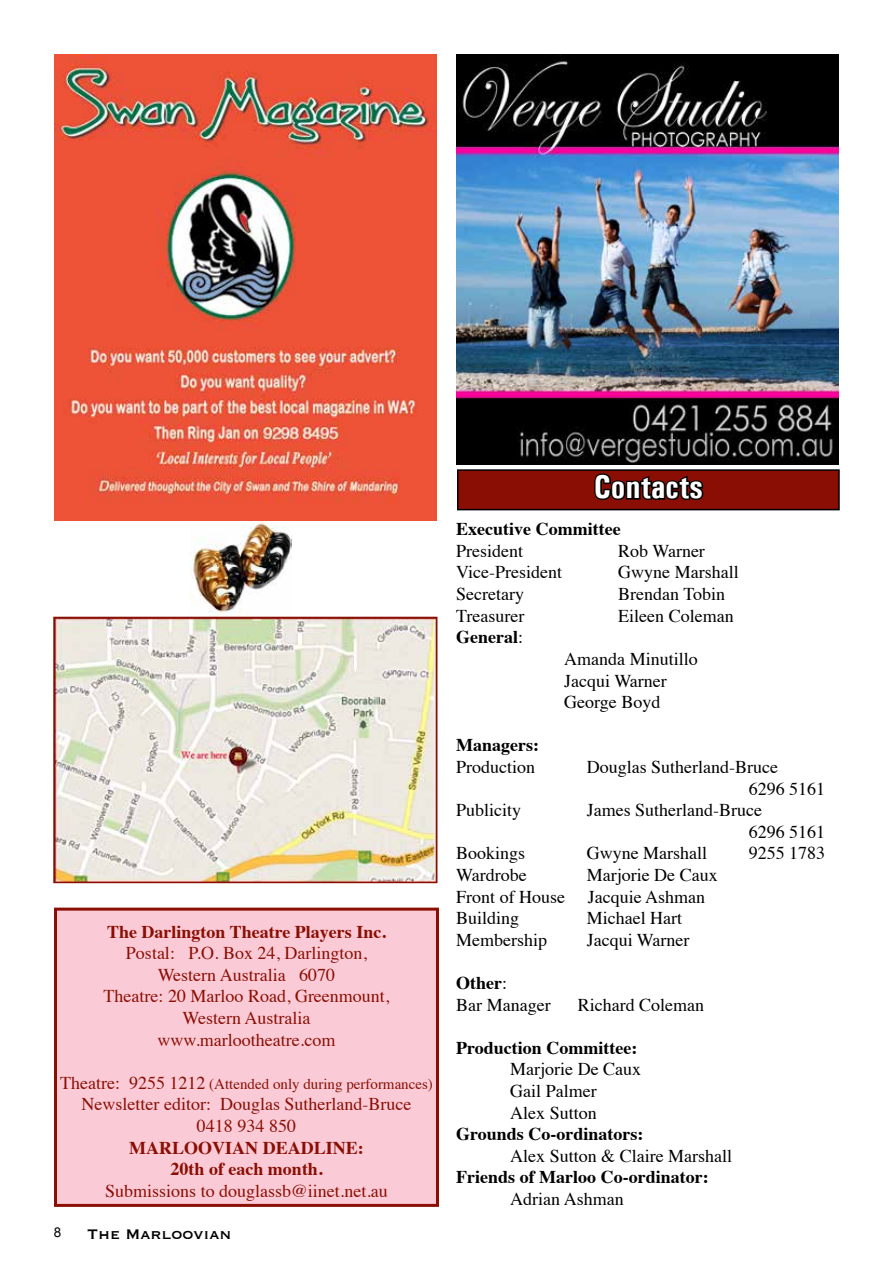
<style>
.page{position:relative;width:893px;height:1263px;background:#fff}
.page>*{position:absolute;margin:0;border:0;box-sizing:border-box;transform-origin:0 0}
.t1{font:700 condensed 33px "Univers";color:#fff}
.t2{font:18px/21.6px "Times";color:#000}
.t3{font:18px/21.6px "Times";color:#8b0e04;text-align:center}
.t4{font:700 18px "Times";color:#000}
.t5{font:700 18px/21.6px "Times";color:#8b0e04;text-align:center}
.t6{font:18px "Copperplate";color:#000}
.t7{font:15px "Times";color:#8b0e04}
.t8{font:13.5px "Arial";color:#000}
.s1{font-size:18px}
.s2{font-weight:400}
.s3{font-weight:700}
</style>
<div class="page">
<img style="left:190px;top:521px;width:101px;height:96px">
<div style="left:56px;top:909px;width:381px;height:296px;background:#facbd6"></div>
<div style="left:54px;top:908px;width:385px;height:299px;border:3px solid #8b0e04"></div>
<div style="left:458px;top:470px;width:381px;height:40px;background:#8b0e04"></div>
<svg style="left:594px;top:473px;width:110px;height:27px"></svg>
<div style="left:457px;top:469px;width:383px;height:41px;border:2px solid #000"></div>
<img style="left:54px;top:54px;width:383px;height:467px">
<img style="left:456px;top:54px;width:383px;height:410px">
<img style="left:56px;top:620px;width:378px;height:260px">
<div style="left:53px;top:617px;width:384px;height:266px;border:2px solid #8b0e04"></div>
<p class="t5" style="left:107px;top:919px;width:280px">The Darlington Theatre Players Inc.</p>
<p class="t3" style="left:104px;top:941px;width:287px">Postal: P.O. Box 24, Darlington,<br>Western Australia 6070<br>Theatre: 20 Marloo Road, Greenmount,<br>Western Australia www.marlootheatre.com</p>
<p class="t7" style="left:60px;top:1070px;width:374px"><span class="s1">Theatre: 9255 1212</span> (Attended only during performances)</p>
<p class="t3" style="left:82px;top:1092px;width:331px">Newsletter editor: Douglas Sutherland-Bruce<br>0418 934 850</p>
<p class="t5" style="left:129px;top:1135px;width:236px">Marloovian Deadline:<br>20th of each month.</p>
<p class="t3" style="left:105px;top:1178px;width:284px">Submissions to douglassb@iinet.net.au</p>
<p class="t8" style="left:54px;top:1223px;width:9px">8</p>
<p class="t6" style="left:87px;top:1223px;width:146px">The Marloovian</p>
<h1 class="t1" style="left:594px;top:467px;width:110px">Contacts</h1>
<p class="t4" style="left:456px;top:512px;width:166px">Executive Committee</p>
<p class="t2" style="left:456px;top:538px;width:68px">President</p>
<p class="t2" style="left:618px;top:538px;width:88px">Rob Warner</p>
<p class="t2" style="left:456px;top:560px;width:107px">Vice-President</p>
<p class="t2" style="left:618px;top:560px;width:122px">Gwyne Marshall</p>
<p class="t2" style="left:456px;top:582px;width:69px">Secretary</p>
<p class="t2" style="left:618px;top:582px;width:108px">Brendan Tobin</p>
<p class="t2" style="left:456px;top:603px;width:70px">Treasurer</p>
<p class="t2" style="left:618px;top:603px;width:117px">Eileen Coleman</p>
<p class="t4" style="left:456px;top:620px;width:68px">General<span class="s2">:</span></p>
<p class="t2" style="left:564px;top:646px;width:135px">Amanda Minutillo<br>Jacqui Warner<br>George Boyd</p>
<p class="t4" style="left:456px;top:728px;width:84px">Managers:</p>
<p class="t2" style="left:456px;top:754px;width:81px">Production</p>
<p class="t2" style="left:749px;top:754px;width:78px;text-indent:-162px">Douglas Sutherland-Bruce<br>6296 5161</p>
<p class="t2" style="left:456px;top:798px;width:67px">Publicity</p>
<p class="t2" style="left:749px;top:798px;width:78px;text-indent:-162px">James Sutherland-Bruce<br>6296 5161</p>
<p class="t2" style="left:456px;top:841px;width:71px">Bookings</p>
<p class="t2" style="left:587px;top:841px;width:122px">Gwyne Marshall</p>
<p class="t2" style="left:749px;top:841px;width:78px">9255 1783</p>
<p class="t2" style="left:456px;top:862px;width:72px">Wardrobe</p>
<p class="t2" style="left:587px;top:862px;width:132px">Marjorie De Caux</p>
<p class="t2" style="left:456px;top:884px;width:110px">Front of House</p>
<p class="t2" style="left:588px;top:884px;width:119px">Jacquie Ashman</p>
<p class="t2" style="left:456px;top:906px;width:65px">Building</p>
<p class="t2" style="left:587px;top:906px;width:97px">Michael Hart</p>
<p class="t2" style="left:456px;top:927px;width:92px">Membership</p>
<p class="t2" style="left:587px;top:927px;width:104px">Jacqui Warner</p>
<p class="t2" style="left:456px;top:970px;width:96px"><span class="s3">Other</span>:<br>Bar Manager</p>
<p class="t2" style="left:578px;top:992px;width:128px">Richard Coleman</p>
<p class="t4" style="left:456px;top:1030px;width:183px">Production Committee:</p>
<p class="t2" style="left:510px;top:1057px;width:132px">Marjorie De Caux<br>Gail Palmer<br>Alex Sutton</p>
<p class="t4" style="left:456px;top:1117px;width:189px">Grounds Co-ordinators:</p>
<p class="t2" style="left:510px;top:1143px;width:223px">Alex Sutton &amp; Claire Marshall</p>
<p class="t4" style="left:456px;top:1160px;width:254px">Friends of Marloo Co-ordinator:</p>
<p class="t2" style="left:510px;top:1186px;width:115px">Adrian Ashman</p>
</div>
